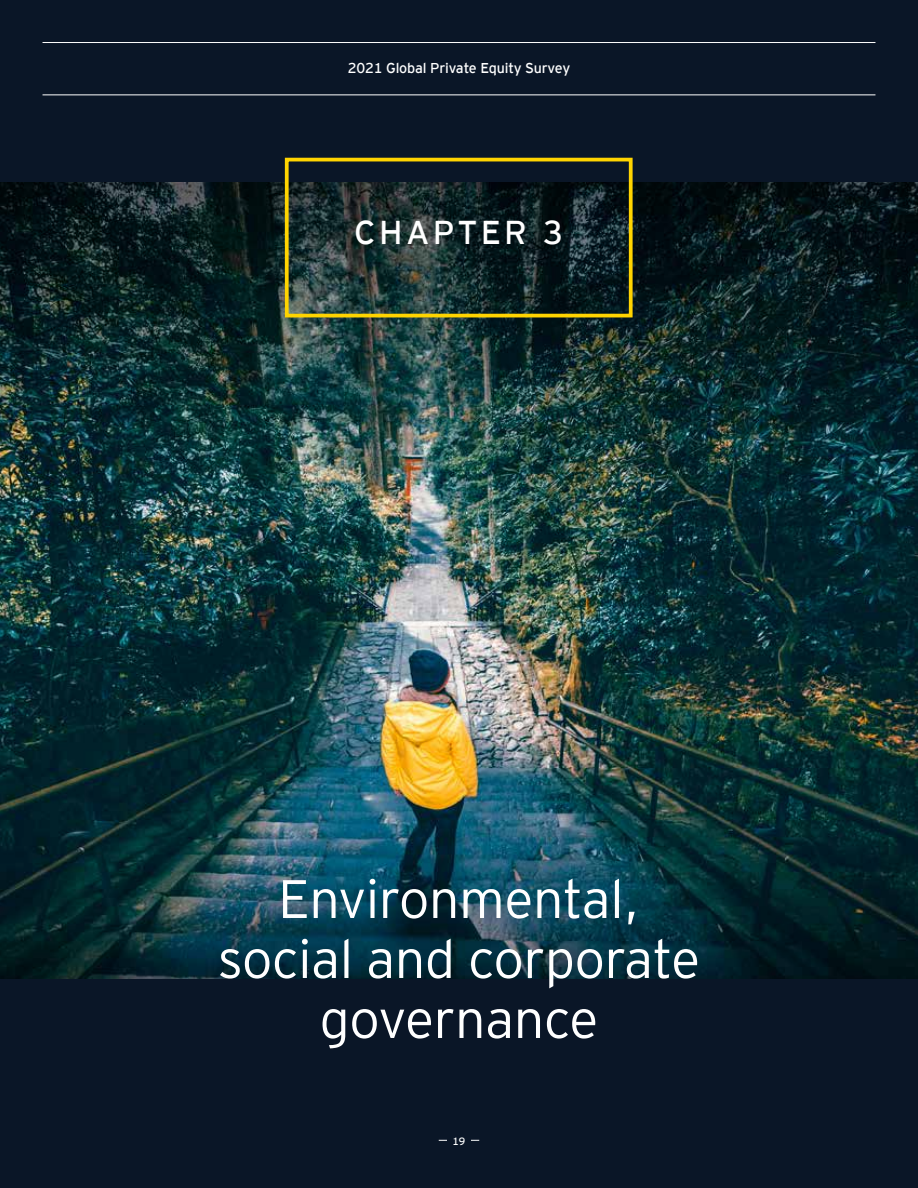
<style>
.page{position:relative;width:918px;height:1188px;background:#0a1627}
.page>*{position:absolute;margin:0;border:0;box-sizing:border-box;transform-origin:0 0}
.t1{font:300 54px/60px "EY Interstate";letter-spacing:-.01em;color:#fff;text-align:center}
.t2{font:33px "EY Interstate";letter-spacing:.1em;color:#fff}
.t3{font:14.25px "EY Interstate";letter-spacing:-.01em;color:#fff}
.t4{font:10.5px "EY Interstate";color:#fff}
</style>
<div class="page">
<img style="left:0;top:182px;width:918px;height:797px">
<hr style="left:43px;top:94px;width:832px;height:1px;background:#fff">
<hr style="left:43px;top:42px;width:832px;height:1px;background:#fff">
<div style="left:285px;top:158px;width:348px;height:159px;border:4px solid #ffd400"></div>
<hr style="left:439px;top:1140px;width:40px;height:1px;background:#fff">
<div style="left:447px;top:1136px;width:24px;height:8px;background:#0a1627"></div>
<p class="t3" style="left:348px;top:58px;width:224px">2021 Global Private Equity Survey</p>
<p class="t2" style="left:354px;top:208px;width:210px">CHAPTER 3</p>
<p class="t1" style="left:218px;top:866px;width:484px">Environmental, social and corporate governance</p>
<p class="t4" style="left:453px;top:1133px;width:14px">19</p>
</div>
